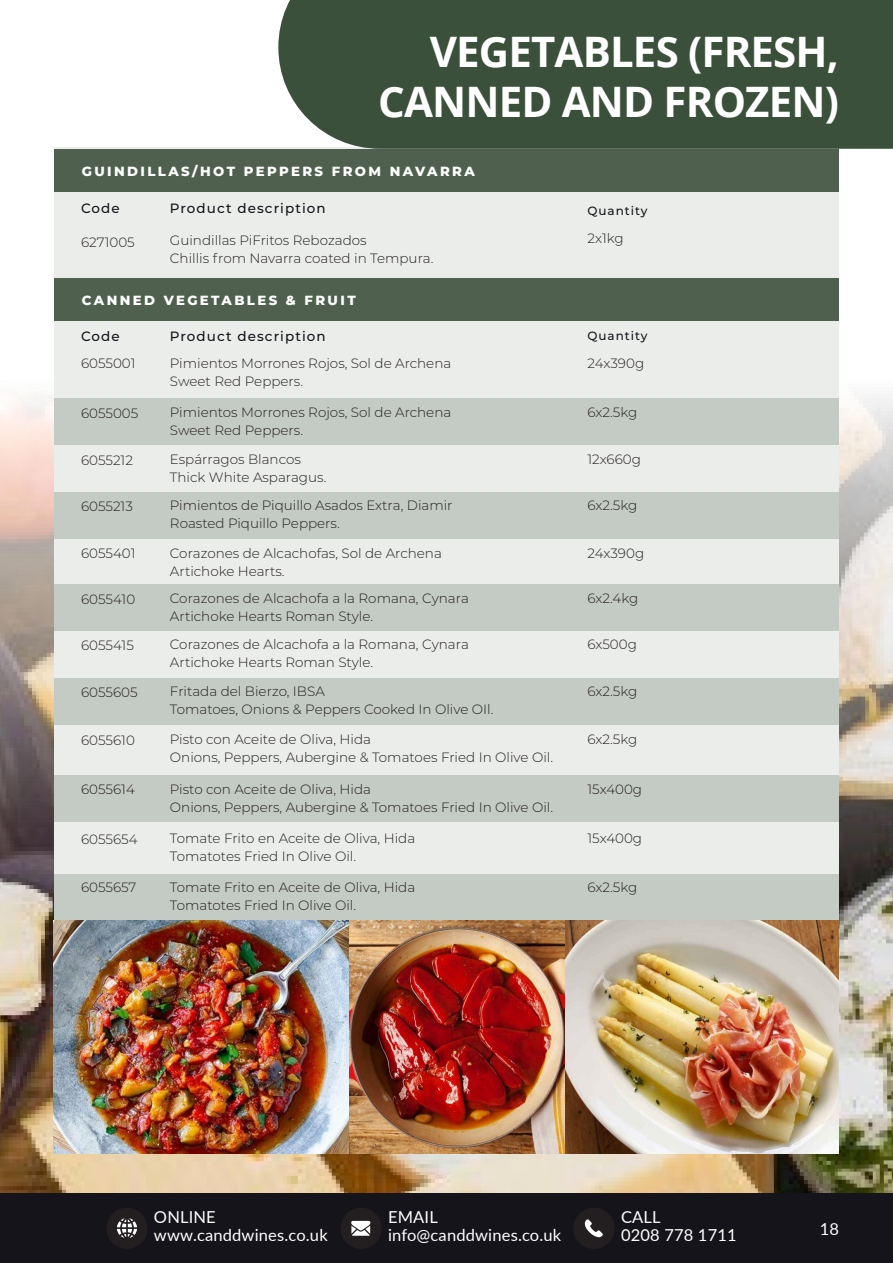
<style>
.page{position:relative;width:893px;height:1263px;background:#fff}
.page>*{position:absolute;margin:0;border:0;box-sizing:border-box;transform-origin:0 0}
.t1{font:700 42px/49.5px "Open Sans";letter-spacing:-.02em;color:#fff;text-align:right}
.t2{font:16.5px "Lato";letter-spacing:.01em;color:#fff}
.t3{font:300 13.5px "Montserrat";color:#231f20}
.t4{font:500 13.5px "Montserrat";letter-spacing:.08em;color:#15141a}
.t5{font:800 13.2px "Montserrat";letter-spacing:.18em;color:#fff}
.t6{font:500 12px "Montserrat";letter-spacing:.08em;color:#15141a}
</style>
<div class="page">
<img style="left:0;top:394px;width:893px;height:800px">
<div style="left:54px;top:147px;width:785px;height:1004px;background:#ebedeb"></div>
<div style="left:54px;top:492px;width:785px;height:47px;background:#c4cac4"></div>
<div style="left:54px;top:398px;width:785px;height:47px;background:#c4cac4"></div>
<div style="left:278px;top:0;width:615px;height:149px;background:#3b503a"></div>
<div style="left:0;top:1194px;width:893px;height:69px;background:#15141a"></div>
<div style="left:340px;top:1208px;width:42px;height:41px;background:#231f20;border-radius:50%"></div>
<svg style="left:351px;top:1221px;width:19px;height:15px"></svg>
<div style="left:573px;top:1208px;width:42px;height:41px;background:#231f20;border-radius:50%"></div>
<svg style="left:585px;top:1219px;width:18px;height:18px"></svg>
<div style="left:106px;top:1208px;width:42px;height:41px;background:#231f20;border-radius:50%"></div>
<svg style="left:117px;top:1218px;width:20px;height:20px"></svg>
<div style="left:54px;top:149px;width:785px;height:42px;background:#4f614e"></div>
<div style="left:54px;top:278px;width:785px;height:43px;background:#4f614e"></div>
<div style="left:54px;top:584px;width:785px;height:47px;background:#c4cac4"></div>
<div style="left:54px;top:678px;width:785px;height:46px;background:#c4cac4"></div>
<div style="left:54px;top:775px;width:785px;height:47px;background:#c4cac4"></div>
<div style="left:54px;top:874px;width:785px;height:47px;background:#c4cac4"></div>
<img style="left:54px;top:921px;width:785px;height:232px">
<p class="t1" style="left:378px;top:26px;width:462px">VEGETABLES (FRESH,<br>CANNED AND FROZEN)</p>
<p class="t5" style="left:82px;top:162px;width:394px">GUINDILLAS/HOT PEPPERS FROM NAVARRA</p>
<p class="t4" style="left:81px;top:199px;width:40px">Code</p>
<p class="t4" style="left:170px;top:199px;width:157px">Product description</p>
<p class="t6" style="left:587px;top:202px;width:62px">Quantity</p>
<p class="t3" style="left:170px;top:231px;width:198px">Guindillas PiFritos Rebozados</p>
<p class="t3" style="left:170px;top:249px;width:265px">Chillis from Navarra coated in Tempura.</p>
<p class="t3" style="left:81px;top:233px;width:55px">6271005</p>
<p class="t3" style="left:587px;top:229px;width:38px">2x1kg</p>
<p class="t5" style="left:82px;top:290px;width:275px">CANNED VEGETABLES &amp; FRUIT</p>
<p class="t4" style="left:81px;top:327px;width:40px">Code</p>
<p class="t4" style="left:170px;top:327px;width:157px">Product description</p>
<p class="t6" style="left:587px;top:327px;width:62px">Quantity</p>
<p class="t3" style="left:170px;top:354px;width:283px">Pimientos Morrones Rojos, Sol de Archena</p>
<p class="t3" style="left:170px;top:372px;width:135px">Sweet Red Peppers.</p>
<p class="t3" style="left:81px;top:354px;width:56px">6055001</p>
<p class="t3" style="left:587px;top:354px;width:58px">24x390g</p>
<p class="t3" style="left:170px;top:403px;width:283px">Pimientos Morrones Rojos, Sol de Archena</p>
<p class="t3" style="left:170px;top:421px;width:135px">Sweet Red Peppers.</p>
<p class="t3" style="left:81px;top:404px;width:59px">6055005</p>
<p class="t3" style="left:587px;top:403px;width:51px">6x2.5kg</p>
<p class="t3" style="left:170px;top:450px;width:132px">Espárragos Blancos</p>
<p class="t3" style="left:170px;top:468px;width:158px">Thick White Asparagus.</p>
<p class="t3" style="left:81px;top:451px;width:53px">6055212</p>
<p class="t3" style="left:587px;top:450px;width:55px">12x660g</p>
<p class="t3" style="left:170px;top:496px;width:284px">Pimientos de Piquillo Asados Extra, Diamir</p>
<p class="t3" style="left:170px;top:514px;width:171px">Roasted Piquillo Peppers.</p>
<p class="t3" style="left:81px;top:497px;width:53px">6055213</p>
<p class="t3" style="left:587px;top:496px;width:51px">6x2.5kg</p>
<p class="t3" style="left:170px;top:544px;width:273px">Corazones de Alcachofas, Sol de Archena</p>
<p class="t3" style="left:170px;top:562px;width:116px">Artichoke Hearts.</p>
<p class="t3" style="left:81px;top:544px;width:56px">6055401</p>
<p class="t3" style="left:587px;top:544px;width:58px">24x390g</p>
<p class="t3" style="left:170px;top:589px;width:300px">Corazones de Alcachofa a la Romana, Cynara</p>
<p class="t3" style="left:170px;top:607px;width:205px">Artichoke Hearts Roman Style.</p>
<p class="t3" style="left:81px;top:590px;width:56px">6055410</p>
<p class="t3" style="left:587px;top:589px;width:52px">6x2.4kg</p>
<p class="t3" style="left:170px;top:635px;width:300px">Corazones de Alcachofa a la Romana, Cynara</p>
<p class="t3" style="left:170px;top:653px;width:205px">Artichoke Hearts Roman Style.</p>
<p class="t3" style="left:81px;top:636px;width:54px">6055415</p>
<p class="t3" style="left:587px;top:635px;width:51px">6x500g</p>
<p class="t3" style="left:170px;top:682px;width:156px">Fritada del Bierzo, IBSA</p>
<p class="t3" style="left:170px;top:700px;width:325px">Tomatoes, Onions &amp; Peppers Cooked In Olive OIl.</p>
<p class="t3" style="left:81px;top:683px;width:58px">6055605</p>
<p class="t3" style="left:587px;top:682px;width:51px">6x2.5kg</p>
<p class="t3" style="left:170px;top:730px;width:203px">Pisto con Aceite de Oliva, Hida</p>
<p class="t3" style="left:170px;top:748px;width:385px">Onions, Peppers, Aubergine &amp; Tomatoes Fried In Olive Oil.</p>
<p class="t3" style="left:81px;top:731px;width:55px">6055610</p>
<p class="t3" style="left:587px;top:730px;width:51px">6x2.5kg</p>
<p class="t3" style="left:170px;top:780px;width:203px">Pisto con Aceite de Oliva, Hida</p>
<p class="t3" style="left:170px;top:798px;width:385px">Onions, Peppers, Aubergine &amp; Tomatoes Fried In Olive Oil.</p>
<p class="t3" style="left:81px;top:780px;width:55px">6055614</p>
<p class="t3" style="left:587px;top:780px;width:56px">15x400g</p>
<p class="t3" style="left:170px;top:829px;width:247px">Tomate Frito en Aceite de Oliva, Hida</p>
<p class="t3" style="left:170px;top:847px;width:188px">Tomatotes Fried In Olive Oil.</p>
<p class="t3" style="left:81px;top:830px;width:58px">6055654</p>
<p class="t3" style="left:587px;top:829px;width:56px">15x400g</p>
<p class="t3" style="left:170px;top:878px;width:247px">Tomate Frito en Aceite de Oliva, Hida</p>
<p class="t3" style="left:170px;top:896px;width:188px">Tomatotes Fried In Olive Oil.</p>
<p class="t3" style="left:81px;top:878px;width:57px">6055657</p>
<p class="t3" style="left:587px;top:878px;width:51px">6x2.5kg</p>
<p class="t2" style="left:154px;top:1206px;width:63px">ONLINE</p>
<p class="t2" style="left:154px;top:1224px;width:175px">www.canddwines.co.uk</p>
<p class="t2" style="left:388px;top:1206px;width:51px">EMAIL</p>
<p class="t2" style="left:388px;top:1224px;width:175px">info@canddwines.co.uk</p>
<p class="t2" style="left:621px;top:1206px;width:41px">CALL</p>
<p class="t2" style="left:621px;top:1224px;width:117px">0208 778 1711</p>
<p class="t2" style="left:820px;top:1217px;width:21px">18</p>
</div>
